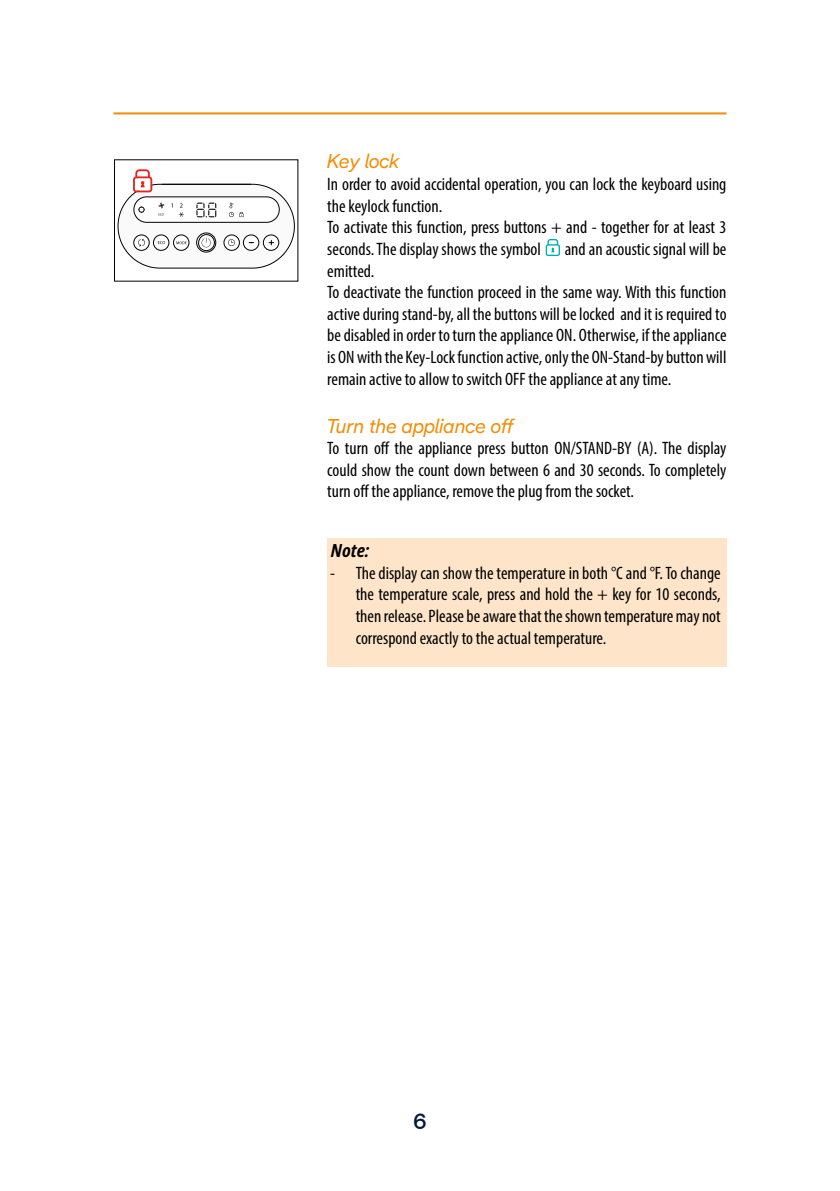
<style>
.page{position:relative;width:840px;height:1191px;background:#fff}
.page>*{position:absolute;margin:0;border:0;box-sizing:border-box;transform-origin:0 0}
.t1{font:500 22px "De Longhi Sans";color:#02183e}
.t2{font:italic 20px "De Longhi Sans";color:#f28c03}
.t3{font:condensed 18px/21.6px "Myriad Pro";color:#000;text-align:justify}
.t4{font:italic 700 condensed 18px "Noto Sans";color:#000}
</style>
<div class="page">
<hr style="left:113px;top:112px;width:613px;height:2px;background:#f28c03">
<div style="left:327px;top:538px;width:399px;height:128px;background:#fee5c9"></div>
<svg style="left:545px;top:239px;width:14px;height:17px"></svg>
<div style="left:118px;top:184px;width:176px;height:84px;background:#fafafa;border-radius:42px"></div>
<div style="left:118px;top:184px;width:176px;height:84px;border:1px solid #020203;border-radius:42px"></div>
<div style="left:134px;top:235px;width:15px;height:15px;background:#fff;border-radius:50%"></div>
<div style="left:133px;top:235px;width:16px;height:16px;border:1px solid #020203;border-radius:50%"></div>
<svg style="left:153px;top:235px;width:16px;height:15px"></svg>
<div style="left:153px;top:235px;width:16px;height:16px;border:1px solid #020203;border-radius:50%"></div>
<svg style="left:173px;top:235px;width:16px;height:15px"></svg>
<div style="left:173px;top:235px;width:16px;height:16px;border:1px solid #020203;border-radius:50%"></div>
<div style="left:224px;top:235px;width:15px;height:15px;background:#fff;border-radius:50%"></div>
<div style="left:223px;top:235px;width:16px;height:16px;border:1px solid #020203;border-radius:50%"></div>
<svg style="left:243px;top:235px;width:16px;height:15px"></svg>
<div style="left:243px;top:235px;width:16px;height:16px;border:1px solid #020203;border-radius:50%"></div>
<div style="left:263px;top:235px;width:15px;height:15px;background:#fff;border-radius:50%"></div>
<div style="left:263px;top:235px;width:16px;height:16px;border:1px solid #020203;border-radius:50%"></div>
<div style="left:196px;top:233px;width:20px;height:19px;border:1px solid #000;border-radius:50%"></div>
<div style="left:134px;top:197px;width:145px;height:25px;background:#fff;border-radius:13px"></div>
<div style="left:134px;top:197px;width:145px;height:25px;border:1px solid #020203;border-radius:13px"></div>
<svg style="left:138px;top:206px;width:6px;height:7px"></svg>
<hr style="left:162px;top:184px;width:88px;height:1px;background:#020203">
<svg style="left:228px;top:239px;width:7px;height:7px"></svg>
<svg style="left:176px;top:241px;width:10px;height:3px"></svg>
<svg style="left:158px;top:241px;width:7px;height:3px"></svg>
<svg style="left:138px;top:239px;width:7px;height:7px"></svg>
<svg style="left:179px;top:203px;width:5px;height:14px"></svg>
<svg style="left:158px;top:203px;width:6px;height:12px"></svg>
<svg style="left:229px;top:203px;width:14px;height:14px"></svg>
<svg style="left:196px;top:203px;width:20px;height:14px"></svg>
<svg style="left:269px;top:240px;width:4px;height:5px"></svg>
<svg style="left:196px;top:232px;width:19px;height:21px"></svg>
<svg style="left:133px;top:169px;width:19px;height:23px"></svg>
<p class="t2" style="left:327px;top:149px;width:74px">Key lock</p>
<p class="t3" style="left:327px;top:173px;width:400px;text-align:left">In order to avoid accidental operation, you can lock the keyboard using the keylock function.<br>To activate this function, press buttons + and - together for at least 3 seconds. The display shows the symbol</p>
<p class="t3" style="left:564px;top:238px;width:163px">and an acoustic signal will be</p>
<p class="t3" style="left:327px;top:259px;width:400px;text-align:left">emitted.<br>To deactivate the function proceed in the same way. With this function active during stand-by, all the buttons will be locked and it is required to be disabled in order to turn the appliance ON. Otherwise, if the appliance is ON with the Key-Lock function active, only the ON-Stand-by button will remain active to allow to switch OFF the appliance at any time.</p>
<p class="t2" style="left:327px;top:413px;width:189px">Turn the appliance off</p>
<p class="t3" style="left:327px;top:437px;width:400px">To turn off the appliance press button ON/STAND-BY (A). The display could show the count down between 6 and 30 seconds. To completely turn off the appliance, remove the plug from the socket.</p>
<p class="t4" style="left:330px;top:538px;width:40px">Note:</p>
<p class="t3" style="left:355px;top:562px;width:366px;text-indent:-26px">- The display can show the temperature in both °C and °F. To change the temperature scale, press and hold the + key for 10 seconds, then release. Please be aware that the shown temperature may not correspond exactly to the actual temperature.</p>
<p class="t1" style="left:413px;top:1108px;width:15px">6</p>
</div>
